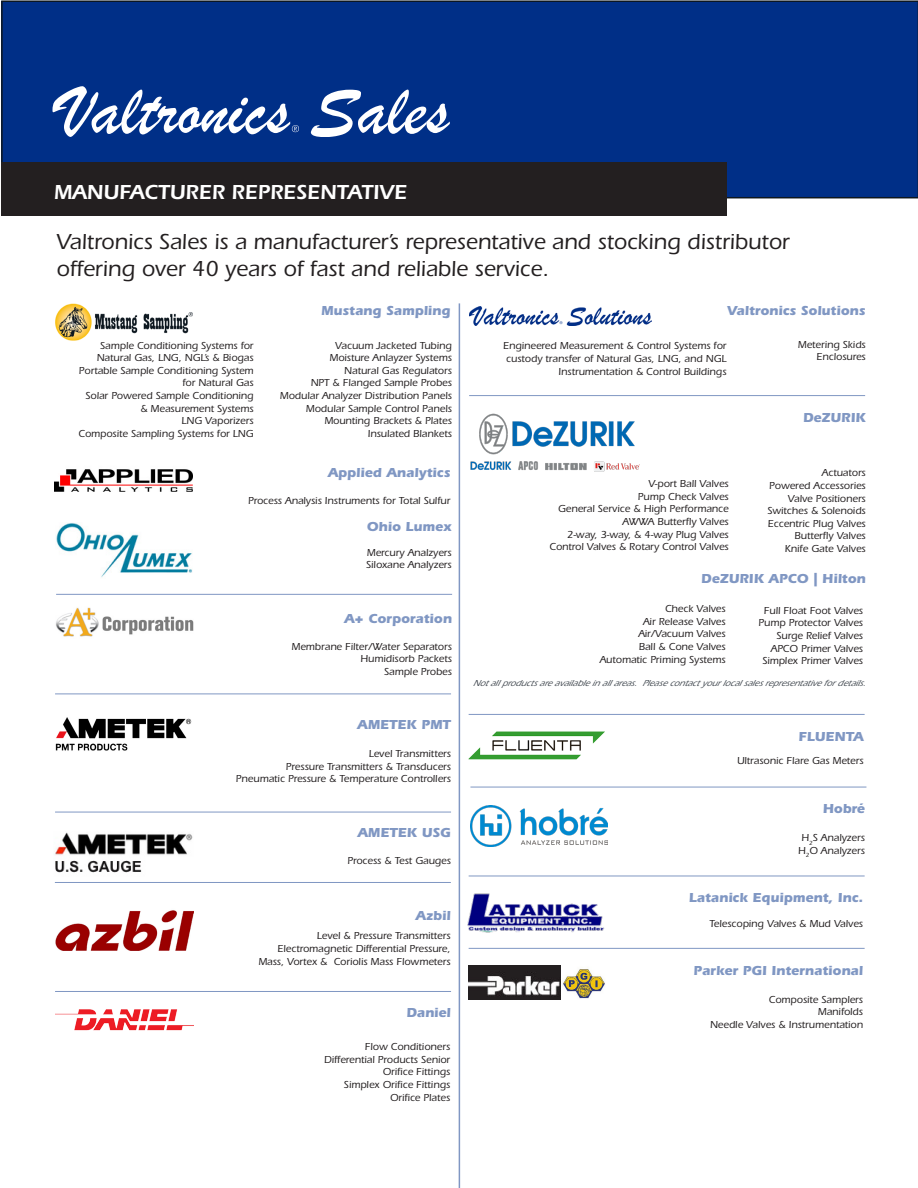
<style>
.page{position:relative;width:918px;height:1188px;background:#fff}
.page>*{position:absolute;margin:0;border:0;box-sizing:border-box;transform-origin:0 0}
.t1{font:500 22.5px/27px "ITC Eras Std";color:#231f20}
.t2{font:600 21px "ITC Eras Std";color:#fff}
.t3{font:700 13.5px "ITC Eras Std";color:#8097c3}
.t4{font:500 10.5px/12.6px "ITC Eras Std";color:#231f20;text-align:right}
.t5{font:italic 500 9px "ITC Eras Std";color:#464d54}
</style>
<div class="page">
<div style="left:1px;top:0;width:917px;height:198px;background:#002f87"></div>
<hr style="left:470px;top:787px;width:396px;height:1px;background:#8097c3">
<hr style="left:469px;top:714px;width:396px;height:1px;background:#8097c3">
<img style="left:469px;top:731px;width:135px;height:29px">
<img style="left:467px;top:893px;width:138px;height:40px">
<hr style="left:469px;top:948px;width:396px;height:1px;background:#8097c3">
<hr style="left:469px;top:876px;width:396px;height:1px;background:#8097c3">
<img style="left:563px;top:967px;width:42px;height:32px">
<img style="left:469px;top:966px;width:91px;height:33px">
<hr style="left:459px;top:303px;width:1px;height:885px;background:#8097c3">
<img style="left:469px;top:307px;width:182px;height:19px">
<hr style="left:469px;top:395px;width:396px;height:1px;background:#8097c3">
<img style="left:55px;top:469px;width:138px;height:23px">
<img style="left:55px;top:303px;width:138px;height:38px">
<img style="left:470px;top:413px;width:170px;height:59px">
<img style="left:470px;top:806px;width:137px;height:41px">
<img style="left:56px;top:523px;width:136px;height:55px">
<hr style="left:56px;top:594px;width:396px;height:1px;background:#8097c3">
<img style="left:55px;top:910px;width:138px;height:40px">
<img style="left:56px;top:607px;width:137px;height:30px">
<img style="left:54px;top:832px;width:139px;height:51px">
<hr style="left:55px;top:882px;width:396px;height:1px;background:#8097c3">
<hr style="left:55px;top:991px;width:396px;height:1px;background:#8097c3">
<hr style="left:55px;top:694px;width:396px;height:1px;background:#8097c3">
<hr style="left:55px;top:812px;width:396px;height:1px;background:#8097c3">
<img style="left:55px;top:717px;width:136px;height:34px">
<img style="left:56px;top:1009px;width:137px;height:22px">
<svg style="left:311px;top:90px;width:139px;height:47px"></svg>
<svg style="left:52px;top:87px;width:247px;height:50px"></svg>
<div style="left:1px;top:162px;width:726px;height:54px;background:#231f20"></div>
<p class="t2" style="left:54px;top:180px;width:355px">MANUFACTURER REPRESENTATIVE</p>
<p class="t1" style="left:56px;top:228px;width:735px">Valtronics Sales is a manufacturer’s representative and stocking distributor offering over 40 years of fast and reliable service.</p>
<p class="t4" style="left:100px;top:339px;width:155px">Sample Conditioning Systems for</p>
<p class="t4" style="left:97px;top:352px;width:158px">Natural Gas, LNG, NGL’s &amp; Biogas</p>
<p class="t4" style="left:79px;top:364px;width:176px">Portable Sample Conditioning System</p>
<p class="t4" style="left:182px;top:377px;width:73px">for Natural Gas</p>
<p class="t4" style="left:86px;top:389px;width:170px">Solar Powered Sample Conditioning</p>
<p class="t4" style="left:140px;top:402px;width:115px">&amp; Measurement Systems</p>
<p class="t4" style="left:182px;top:415px;width:74px">LNG Vaporizers</p>
<p class="t4" style="left:78px;top:427px;width:177px">Composite Sampling Systems for LNG</p>
<p class="t3" style="left:321px;top:303px;width:131px">Mustang Sampling</p>
<p class="t3" style="left:727px;top:303px;width:140px">Valtronics Solutions</p>
<p class="t4" style="left:335px;top:339px;width:118px">Vacuum Jacketed Tubing</p>
<p class="t4" style="left:330px;top:352px;width:124px">Moisture Anlayzer Systems</p>
<p class="t4" style="left:344px;top:364px;width:109px">Natural Gas Regulators</p>
<p class="t4" style="left:311px;top:377px;width:143px">NPT &amp; Flanged Sample Probes</p>
<p class="t4" style="left:280px;top:389px;width:174px">Modular Analyzer Distribution Panels</p>
<p class="t4" style="left:306px;top:402px;width:148px">Modular Sample Control Panels</p>
<p class="t4" style="left:324px;top:415px;width:129px">Mounting Brackets &amp; Plates</p>
<p class="t4" style="left:368px;top:427px;width:86px">Insulated Blankets</p>
<p class="t4" style="left:503px;top:340px;width:225px">Engineered Measurement &amp; Control Systems for</p>
<p class="t4" style="left:506px;top:352px;width:222px">custody transfer of Natural Gas, LNG, and NGL</p>
<p class="t4" style="left:559px;top:365px;width:169px">Instrumentation &amp; Control Buildings</p>
<p class="t4" style="left:798px;top:338px;width:69px">Metering Skids</p>
<p class="t4" style="left:817px;top:351px;width:51px">Enclosures</p>
<p class="t3" style="left:803px;top:409px;width:64px">DeZURIK</p>
<p class="t3" style="left:328px;top:465px;width:124px">Applied Analytics</p>
<p class="t4" style="left:248px;top:494px;width:204px">Process Analysis Instruments for Total Sulfur</p>
<p class="t3" style="left:367px;top:519px;width:86px">Ohio Lumex</p>
<p class="t4" style="left:366px;top:546px;width:87px;text-align:left">Mercury Analzyers<br>Siloxane Analyzers</p>
<p class="t3" style="left:344px;top:611px;width:109px">A+ Corporation</p>
<p class="t4" style="left:292px;top:640px;width:162px">Membrane Filter/Water Separators</p>
<p class="t4" style="left:361px;top:652px;width:93px">Humidisorb Packets</p>
<p class="t4" style="left:384px;top:665px;width:69px">Sample Probes</p>
<p class="t3" style="left:357px;top:717px;width:95px">AMETEK PMT</p>
<p class="t4" style="left:369px;top:748px;width:84px">Level Transmitters</p>
<p class="t4" style="left:286px;top:760px;width:167px">Pressure Transmitters &amp; Transducers</p>
<p class="t4" style="left:236px;top:773px;width:217px">Pneumatic Pressure &amp; Temperature Controllers</p>
<p class="t3" style="left:358px;top:825px;width:95px">AMETEK USG</p>
<p class="t4" style="left:347px;top:854px;width:105px">Process &amp; Test Gauges</p>
<p class="t3" style="left:416px;top:908px;width:37px">Azbil</p>
<p class="t4" style="left:317px;top:930px;width:135px">Level &amp; Pressure Transmitters</p>
<p class="t4" style="left:278px;top:942px;width:175px">Electromagnetic Differential Pressure,</p>
<p class="t4" style="left:258px;top:955px;width:194px">Mass, Vortex &amp; Coriolis Mass Flowmeters</p>
<p class="t3" style="left:406px;top:1004px;width:46px">Daniel</p>
<p class="t4" style="left:365px;top:1041px;width:87px">Flow Conditioners</p>
<p class="t4" style="left:324px;top:1053px;width:128px">Differential Products Senior</p>
<p class="t4" style="left:383px;top:1066px;width:69px">Orifice Fittings</p>
<p class="t4" style="left:344px;top:1078px;width:108px">Simplex Orifice Fittings</p>
<p class="t4" style="left:390px;top:1091px;width:62px">Orifice Plates</p>
<p class="t4" style="left:648px;top:477px;width:82px">V-port Ball Valves</p>
<p class="t4" style="left:638px;top:490px;width:92px">Pump Check Valves</p>
<p class="t4" style="left:558px;top:503px;width:172px">General Service &amp; High Performance<br>AWWA Butterfly Valves</p>
<p class="t4" style="left:567px;top:528px;width:163px">2-way, 3-way, &amp; 4-way Plug Valves</p>
<p class="t4" style="left:549px;top:540px;width:181px">Control Valves &amp; Rotary Control Valves</p>
<p class="t4" style="left:822px;top:467px;width:45px">Actuators</p>
<p class="t4" style="left:769px;top:479px;width:98px">Powered Accessories</p>
<p class="t4" style="left:788px;top:492px;width:79px">Valve Positioners</p>
<p class="t4" style="left:767px;top:504px;width:100px">Switches &amp; Solenoids</p>
<p class="t4" style="left:768px;top:517px;width:99px">Eccentric Plug Valves</p>
<p class="t4" style="left:795px;top:530px;width:73px">Butterfly Valves</p>
<p class="t4" style="left:785px;top:542px;width:82px">Knife Gate Valves</p>
<p class="t3" style="left:701px;top:571px;width:166px">DeZURIK APCO | Hilton</p>
<p class="t4" style="left:665px;top:603px;width:62px">Check Valves</p>
<p class="t4" style="left:643px;top:615px;width:84px">Air Release Valves</p>
<p class="t4" style="left:638px;top:628px;width:89px">Air/Vacuum Valves</p>
<p class="t4" style="left:639px;top:640px;width:88px">Ball &amp; Cone Valves</p>
<p class="t4" style="left:600px;top:653px;width:127px">Automatic Priming Systems</p>
<p class="t5" style="left:473px;top:678px;width:399px">Notallproductsareavailableinallareas.Pleasecontactyourlocalsalesrepresentativefordetails.</p>
<p class="t4" style="left:764px;top:604px;width:101px">Full Float Foot Valves</p>
<p class="t4" style="left:759px;top:617px;width:106px">Pump Protector Valves</p>
<p class="t4" style="left:776px;top:629px;width:88px">Surge Relief Valves</p>
<p class="t4" style="left:771px;top:642px;width:94px">APCO Primer Valves</p>
<p class="t4" style="left:762px;top:654px;width:102px">Simplex Primer Valves</p>
<p class="t3" style="left:799px;top:728px;width:67px">FLUENTA</p>
<p class="t4" style="left:737px;top:754px;width:128px">Ultrasonic Flare Gas Meters</p>
<p class="t3" style="left:823px;top:801px;width:44px">Hobré</p>
<p class="t4" style="left:802px;top:832px;width:65px">H<sub>2</sub>S Analyzers</p>
<p class="t4" style="left:798px;top:844px;width:68px">H<sub>2</sub>O Analyzers</p>
<p class="t3" style="left:689px;top:890px;width:176px">Latanick Equipment, Inc.</p>
<p class="t4" style="left:709px;top:918px;width:155px">Telescoping Valves &amp; Mud Valves</p>
<p class="t3" style="left:693px;top:962px;width:171px">Parker PGI International</p>
<p class="t4" style="left:769px;top:993px;width:96px">Composite Samplers</p>
<p class="t4" style="left:818px;top:1006px;width:47px">Manifolds</p>
<p class="t4" style="left:710px;top:1018px;width:155px">Needle Valves &amp; Instrumentation</p>
</div>
